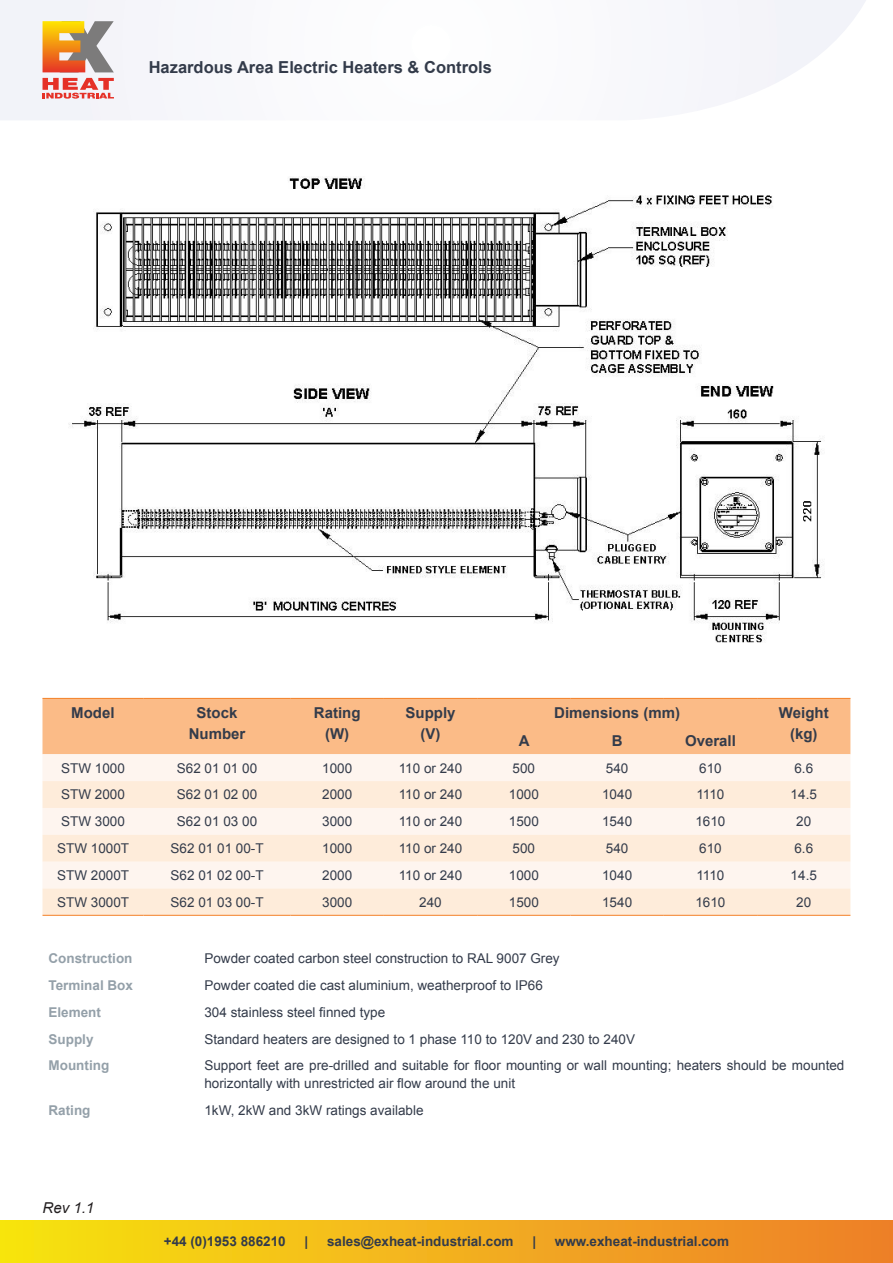
<style>
.page{position:relative;width:893px;height:1263px;background:#fff}
.page>*{position:absolute;margin:0;border:0;box-sizing:border-box;transform-origin:0 0}
.t1{font:700 16.5px "Arial";color:#333b4a}
.FEATURES_Title{font:700 15px "Arial";color:#333b4a}
.FEATURES_Body{font:700 15px "Arial";color:#333b4a}
.t2{font:italic 15px "Arial";color:#231f20}
.FEATURES_Body-2{font:13.5px/18px "Arial";color:#333b4a}
.t3{font:700 13.5px "Arial";color:#333b4a}
.FEATURES_Body-3{font:700 13.5px "Arial";color:#94a0a9}
</style>
<div class="page">
<svg style="left:0;top:0;width:866px;height:120px"></svg>
<div style="left:0;top:1220px;width:893px;height:43px;background:linear-gradient(to right,#f7e40f,#ee7f2a)"></div>
<svg style="left:43px;top:78px;width:71px;height:21px"></svg>
<svg style="left:43px;top:21px;width:71px;height:51px"></svg>
<div style="left:42px;top:699px;width:808px;height:55px;background:#fbbb87"></div>
<div style="left:42px;top:754px;width:808px;height:27px;background:#fef5ef"></div>
<svg style="left:42px;top:781px;width:808px;height:134px;fill:#feecda"></svg>
<hr style="left:42px;top:698px;width:101px;height:1px;background:#f48026">
<hr style="left:143px;top:698px;width:148px;height:1px;background:#f48026">
<hr style="left:291px;top:698px;width:93px;height:1px;background:#f48026">
<hr style="left:384px;top:698px;width:93px;height:1px;background:#f48026">
<hr style="left:477px;top:698px;width:93px;height:1px;background:#f48026">
<hr style="left:570px;top:698px;width:94px;height:1px;background:#f48026">
<hr style="left:664px;top:698px;width:93px;height:1px;background:#f48026">
<hr style="left:757px;top:698px;width:93px;height:1px;background:#f48026">
<hr style="left:42px;top:915px;width:101px;height:1px;background:#f48026">
<hr style="left:143px;top:915px;width:148px;height:1px;background:#f48026">
<hr style="left:291px;top:915px;width:93px;height:1px;background:#f48026">
<hr style="left:384px;top:915px;width:93px;height:1px;background:#f48026">
<hr style="left:477px;top:915px;width:93px;height:1px;background:#f48026">
<hr style="left:570px;top:915px;width:94px;height:1px;background:#f48026">
<hr style="left:664px;top:915px;width:93px;height:1px;background:#f48026">
<hr style="left:757px;top:915px;width:93px;height:1px;background:#f48026">
<img style="left:69px;top:176px;width:753px;height:466px">
<p class="t1" style="left:149px;top:56px;width:345px">Hazardous Area Electric Heaters &amp; Controls</p>
<p class="FEATURES_Title" style="left:71px;top:702px;width:45px">Model</p>
<p class="FEATURES_Title" style="left:197px;top:702px;width:42px">Stock</p>
<p class="FEATURES_Title" style="left:189px;top:723px;width:58px">Number</p>
<p class="FEATURES_Title" style="left:314px;top:702px;width:48px">Rating</p>
<p class="FEATURES_Title" style="left:325px;top:723px;width:26px">(W)</p>
<p class="FEATURES_Title" style="left:406px;top:702px;width:52px">Supply</p>
<p class="FEATURES_Title" style="left:421px;top:723px;width:21px">(V)</p>
<p class="FEATURES_Title" style="left:554px;top:702px;width:127px">Dimensions (mm)</p>
<p class="FEATURES_Title" style="left:779px;top:702px;width:51px">Weight</p>
<p class="FEATURES_Title" style="left:790px;top:723px;width:29px">(kg)</p>
<p class="FEATURES_Body" style="left:519px;top:730px;width:12px">A</p>
<p class="FEATURES_Body" style="left:612px;top:730px;width:12px">B</p>
<p class="FEATURES_Body" style="left:685px;top:730px;width:52px">Overall</p>
<p class="FEATURES_Body-2" style="left:61px;top:759px;width:65px">STW 1000</p>
<p class="FEATURES_Body-2" style="left:177px;top:759px;width:82px">S62 01 01 00</p>
<p class="FEATURES_Body-2" style="left:322px;top:759px;width:32px">1000</p>
<p class="FEATURES_Body-2" style="left:399px;top:759px;width:65px">110 or 240</p>
<p class="FEATURES_Body-2" style="left:513px;top:759px;width:24px">500</p>
<p class="FEATURES_Body-2" style="left:606px;top:759px;width:24px">540</p>
<p class="FEATURES_Body-2" style="left:699px;top:759px;width:24px">610</p>
<p class="FEATURES_Body-2" style="left:794px;top:759px;width:20px">6.6</p>
<p class="FEATURES_Body-2" style="left:61px;top:786px;width:65px">STW 2000</p>
<p class="FEATURES_Body-2" style="left:177px;top:786px;width:82px">S62 01 02 00</p>
<p class="FEATURES_Body-2" style="left:322px;top:786px;width:32px">2000</p>
<p class="FEATURES_Body-2" style="left:399px;top:786px;width:65px">110 or 240</p>
<p class="FEATURES_Body-2" style="left:509px;top:786px;width:32px">1000</p>
<p class="FEATURES_Body-2" style="left:602px;top:786px;width:32px">1040</p>
<p class="FEATURES_Body-2" style="left:696px;top:786px;width:30px">1110</p>
<p class="FEATURES_Body-2" style="left:791px;top:786px;width:28px">14.5</p>
<p class="FEATURES_Body-2" style="left:61px;top:812px;width:65px">STW 3000</p>
<p class="FEATURES_Body-2" style="left:177px;top:812px;width:82px">S62 01 03 00</p>
<p class="FEATURES_Body-2" style="left:322px;top:812px;width:32px">3000</p>
<p class="FEATURES_Body-2" style="left:399px;top:812px;width:65px">110 or 240</p>
<p class="FEATURES_Body-2" style="left:509px;top:812px;width:32px">1500</p>
<p class="FEATURES_Body-2" style="left:602px;top:812px;width:32px">1540</p>
<p class="FEATURES_Body-2" style="left:695px;top:812px;width:32px">1610</p>
<p class="FEATURES_Body-2" style="left:796px;top:812px;width:17px">20</p>
<p class="FEATURES_Body-2" style="left:57px;top:839px;width:74px">STW 1000T</p>
<p class="FEATURES_Body-2" style="left:171px;top:839px;width:95px">S62 01 01 00-T</p>
<p class="FEATURES_Body-2" style="left:322px;top:839px;width:32px">1000</p>
<p class="FEATURES_Body-2" style="left:399px;top:839px;width:65px">110 or 240</p>
<p class="FEATURES_Body-2" style="left:513px;top:839px;width:24px">500</p>
<p class="FEATURES_Body-2" style="left:606px;top:839px;width:24px">540</p>
<p class="FEATURES_Body-2" style="left:699px;top:839px;width:24px">610</p>
<p class="FEATURES_Body-2" style="left:794px;top:839px;width:20px">6.6</p>
<p class="FEATURES_Body-2" style="left:57px;top:866px;width:74px">STW 2000T</p>
<p class="FEATURES_Body-2" style="left:171px;top:866px;width:95px">S62 01 02 00-T</p>
<p class="FEATURES_Body-2" style="left:322px;top:866px;width:32px">2000</p>
<p class="FEATURES_Body-2" style="left:399px;top:866px;width:65px">110 or 240</p>
<p class="FEATURES_Body-2" style="left:509px;top:866px;width:32px">1000</p>
<p class="FEATURES_Body-2" style="left:602px;top:866px;width:32px">1040</p>
<p class="FEATURES_Body-2" style="left:696px;top:866px;width:30px">1110</p>
<p class="FEATURES_Body-2" style="left:791px;top:866px;width:28px">14.5</p>
<p class="FEATURES_Body-2" style="left:57px;top:893px;width:74px">STW 3000T</p>
<p class="FEATURES_Body-2" style="left:171px;top:893px;width:95px">S62 01 03 00-T</p>
<p class="FEATURES_Body-2" style="left:322px;top:893px;width:32px">3000</p>
<p class="FEATURES_Body-2" style="left:419px;top:893px;width:24px">240</p>
<p class="FEATURES_Body-2" style="left:509px;top:893px;width:32px">1500</p>
<p class="FEATURES_Body-2" style="left:602px;top:893px;width:32px">1540</p>
<p class="FEATURES_Body-2" style="left:695px;top:893px;width:32px">1610</p>
<p class="FEATURES_Body-2" style="left:796px;top:893px;width:17px">20</p>
<p class="FEATURES_Body-3" style="left:49px;top:949px;width:85px">Construction</p>
<p class="FEATURES_Body-2" style="left:204px;top:949px;width:357px">Powder coated carbon steel construction to RAL 9007 Grey</p>
<p class="FEATURES_Body-3" style="left:49px;top:975px;width:86px">Terminal Box</p>
<p class="FEATURES_Body-2" style="left:204px;top:976px;width:340px">Powder coated die cast aluminium, weatherproof to IP66</p>
<p class="FEATURES_Body-3" style="left:49px;top:1002px;width:54px">Element</p>
<p class="FEATURES_Body-2" style="left:204px;top:1003px;width:182px">304 stainless steel finned type</p>
<p class="FEATURES_Body-3" style="left:49px;top:1029px;width:47px">Supply</p>
<p class="FEATURES_Body-2" style="left:204px;top:1030px;width:432px">Standard heaters are designed to 1 phase 110 to 120V and 230 to 240V</p>
<p class="FEATURES_Body-3" style="left:49px;top:1056px;width:62px">Mounting</p>
<p class="FEATURES_Body-2" style="left:204px;top:1056px;width:641px">Support feet are pre-drilled and suitable for floor mounting or wall mounting; heaters should be mounted horizontally with unrestricted air flow around the unit</p>
<p class="FEATURES_Body-3" style="left:49px;top:1101px;width:43px">Rating</p>
<p class="FEATURES_Body-2" style="left:204px;top:1101px;width:221px">1kW, 2kW and 3kW ratings available</p>
<p class="t2" style="left:43px;top:1198px;width:53px">Rev 1.1</p>
<p class="t3" style="left:164px;top:1232px;width:123px">+44 (0)1953 886210</p>
<p class="t3" style="left:305px;top:1232px;width:5px">|</p>
<p class="t3" style="left:327px;top:1232px;width:188px">sales@exheat-industrial.com</p>
<p class="t3" style="left:532px;top:1232px;width:5px">|</p>
<p class="t3" style="left:555px;top:1232px;width:176px">www.exheat-industrial.com</p>
</div>
